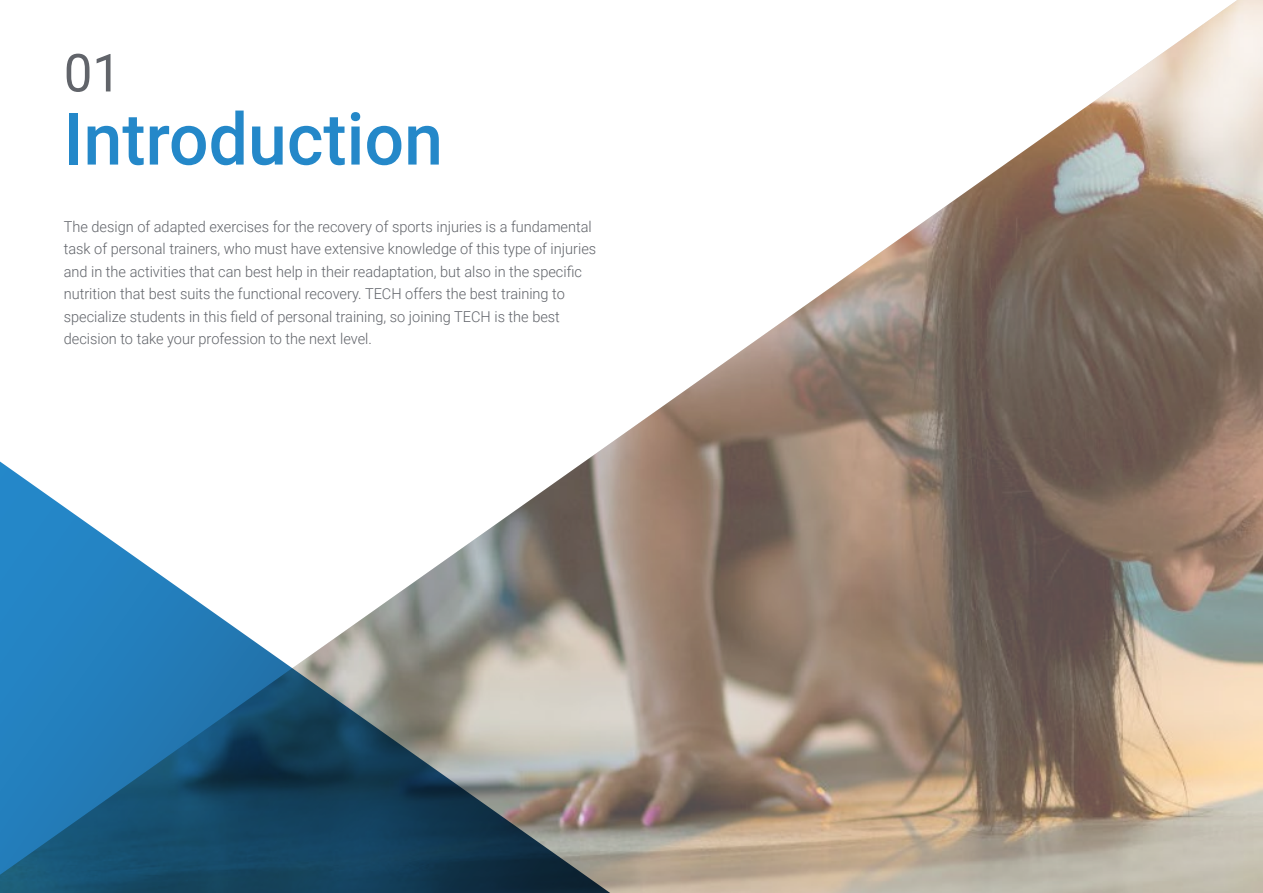
<style>
.page{position:relative;width:1263px;height:893px;background:#fff}
.page>*{position:absolute;margin:0;border:0;box-sizing:border-box;transform-origin:0 0}
.t1{font:500 72px "Roboto";color:#2488c9}
.t2{font:52.5px "Roboto";color:#61646a}
.t3{font:300 15px/22.5px "Roboto";color:#61646a}
</style>
<div class="page">
<img style="left:607px;top:0;width:656px;height:893px">
<svg style="left:0;top:446px;width:640px;height:447px"></svg>
<h2 class="t2" style="left:64px;top:36px;width:59px">01</h2>
<h1 class="t1" style="left:64px;top:89px;width:381px">Introduction</h1>
<p class="t3" style="left:64px;top:214px;width:534px">The design of adapted exercises for the recovery of sports injuries is a fundamental task of personal trainers, who must have extensive knowledge of this type of injuries and in the activities that can best help in their readaptation, but also in the specific nutrition that best suits the functional recovery. TECH offers the best training to specialize students in this field of personal training, so joining TECH is the best decision to take your profession to the next level.</p>
</div>
